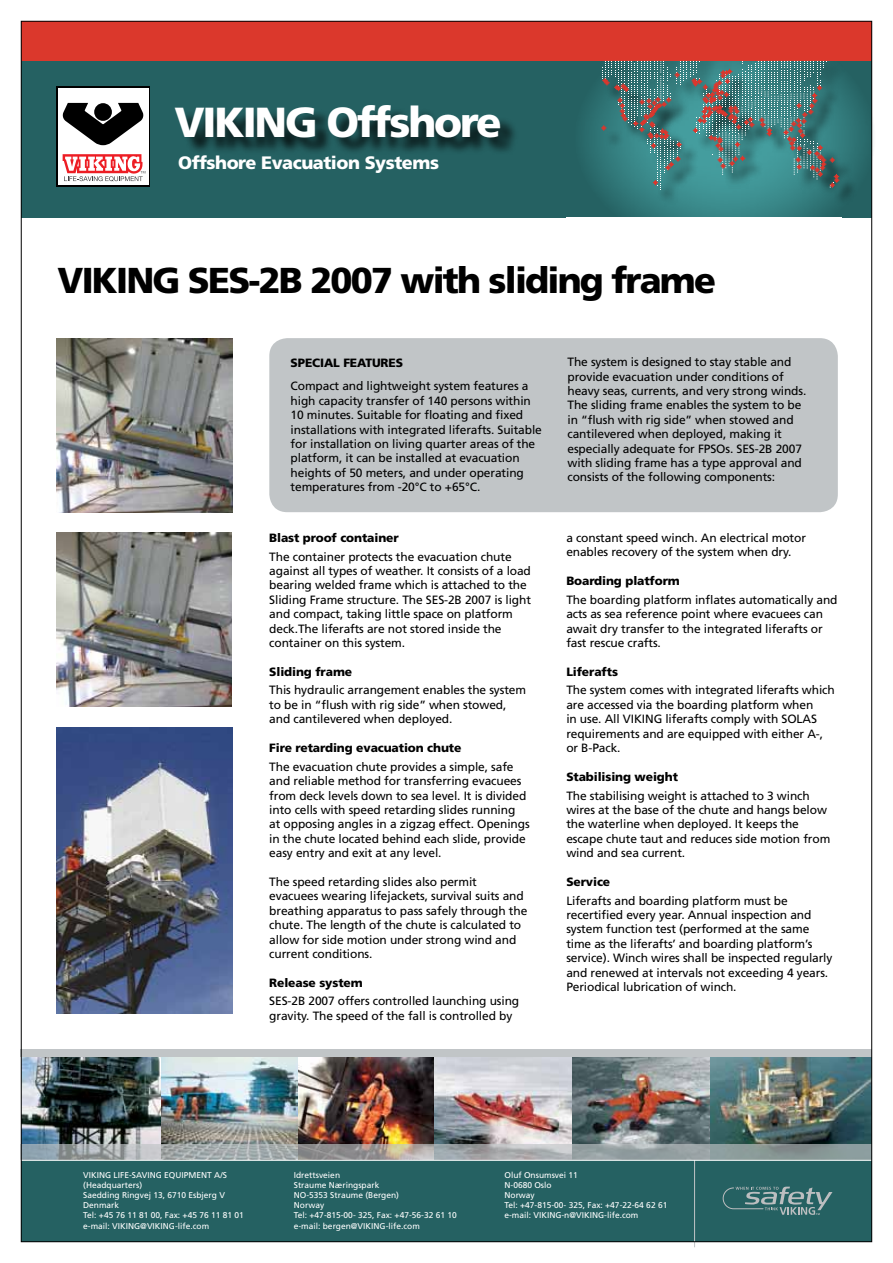
<style>
.page{position:relative;width:893px;height:1263px;background:#fff}
.page>*{position:absolute;margin:0;border:0;box-sizing:border-box;transform-origin:0 0}
.t1{font:900 42px "Frutiger";letter-spacing:-.05em;color:#fff}
.t2{font:900 36px "Frutiger";letter-spacing:-.05em;color:#000}
.t3{font:900 18px "Frutiger";letter-spacing:-.025em;color:#fff}
.t4{font:12px/14.4px "Frutiger";letter-spacing:-.01em;color:#000}
.t5{font:900 12px "Frutiger";letter-spacing:-.01em;color:#000}
.t6{font:8.4px/10.1px "Frutiger";color:#fff}
</style>
<div class="page">
<div style="left:21px;top:61px;width:851px;height:157px;background:#256162"></div>
<svg style="left:574px;top:23px;width:302px;height:229px;fill:#2b6c6d"></svg>
<svg style="left:56px;top:87px;width:94px;height:100px"></svg>
<div style="left:58px;top:88px;width:90px;height:97px;background:#fff"></div>
<svg style="left:63px;top:103px;width:80px;height:42px"></svg>
<svg style="left:63px;top:154px;width:82px;height:27px"></svg>
<div style="left:604px;top:46px;width:253px;height:162px;background:#000;opacity:.75"></div>
<svg style="left:601px;top:61px;width:238px;height:129px"></svg>
<div style="left:21px;top:1111px;width:851px;height:131px;background:#256162"></div>
<img style="left:297px;top:1056px;width:573px;height:89px">
<img style="left:23px;top:1056px;width:274px;height:89px">
<div style="left:21px;top:1048px;width:851px;height:8px;background:#c1c5c7"></div>
<svg style="left:23px;top:1145px;width:847px;height:15px;background:#9ea5a5"></svg>
<svg style="left:722px;top:1186px;width:110px;height:29px"></svg>
<hr style="left:694px;top:1160px;width:1px;height:87px;background:#c1c5c7">
<hr style="left:9px;top:1160px;width:875px;height:1px;background:#fff">
<div style="left:178px;top:107px;width:341px;height:49px;background:#000;opacity:.75"></div>
<div style="left:21px;top:21px;width:851px;height:40px;background:#db382c"></div>
<div style="left:566px;top:218px;width:275px;height:34px;background:#fff"></div>
<div style="left:269px;top:338px;width:569px;height:174px;background:#c1c5c7;border-radius:18px"></div>
<img style="left:57px;top:338px;width:175px;height:174px">
<img style="left:57px;top:533px;width:175px;height:174px">
<img style="left:57px;top:728px;width:175px;height:285px">
<h1 class="t1" style="left:174px;top:97px;width:329px">VIKING Offshore</h1>
<h3 class="t3" style="left:178px;top:152px;width:262px">Offshore Evacuation Systems</h3>
<h2 class="t2" style="left:57px;top:259px;width:660px">VIKING SES-2B 2007 with sliding frame</h2>
<p class="t5" style="left:291px;top:356px;width:106px">Special Features</p>
<p class="t4" style="left:291px;top:379px;width:253px">Compact and lightweight system features a high capacity transfer of 140 persons within 10 minutes. Suitable for floating and fixed installations with integrated liferafts. Suitable for installation on living quarter areas of the platform, it can be installed at evacuation heights of 50 meters, and under operating temperatures from -20°C to +65°C.</p>
<p class="t5" style="left:269px;top:530px;width:131px">Blast proof container</p>
<p class="t4" style="left:269px;top:549px;width:263px">The container protects the evacuation chute against all types of weather. It consists of a load bearing welded frame which is attached to the Sliding Frame structure. The SES-2B 2007 is light and compact, taking little space on platform deck.The liferafts are not stored inside the container on this system.</p>
<p class="t5" style="left:269px;top:664px;width:84px">Sliding frame</p>
<p class="t4" style="left:269px;top:683px;width:258px">This hydraulic arrangement enables the system to be in “flush with rig side” when stowed, and cantilevered when deployed.</p>
<p class="t5" style="left:269px;top:741px;width:194px">Fire retarding evacuation chute</p>
<p class="t4" style="left:269px;top:759px;width:262px">The evacuation chute provides a simple, safe and reliable method for transferring evacuees from deck levels down to sea level. It is divided into cells with speed retarding slides running<br>at opposing angles in a zigzag effect. Openings in the chute located behind each slide, provide easy entry and exit at any level.</p>
<p class="t4" style="left:269px;top:874px;width:259px">The speed retarding slides also permit evacuees wearing lifejackets, survival suits and breathing apparatus to pass safely through the chute. The length of the chute is calculated to allow for side motion under strong wind and current conditions.</p>
<p class="t5" style="left:269px;top:975px;width:95px">Release system</p>
<p class="t4" style="left:269px;top:994px;width:251px">SES-2B 2007 offers controlled launching using gravity. The speed of the fall is controlled by</p>
<p class="t4" style="left:567px;top:355px;width:240px">The system is designed to stay stable and provide evacuation under conditions of heavy seas, currents, and very strong winds.<br>The sliding frame enables the system to be in “flush with rig side” when stowed and cantilevered when deployed, making it especially adequate for FPSOs. SES-2B 2007 with sliding frame has a type approval and consists of the following components:</p>
<p class="t4" style="left:566px;top:530px;width:241px">a constant speed winch. An electrical motor enables recovery of the system when dry.</p>
<p class="t5" style="left:566px;top:574px;width:115px">Boarding platform</p>
<p class="t4" style="left:566px;top:592px;width:273px">The boarding platform inflates automatically and acts as sea reference point where evacuees can await dry transfer to the integrated liferafts or fast rescue crafts.</p>
<p class="t5" style="left:566px;top:664px;width:53px">Liferafts</p>
<p class="t4" style="left:566px;top:683px;width:270px">The system comes with integrated liferafts which are accessed via the boarding platform when<br>in use. All VIKING liferafts comply with SOLAS requirements and are equipped with either A-, or B-Pack.</p>
<p class="t5" style="left:566px;top:769px;width:113px">Stabilising weight</p>
<p class="t4" style="left:566px;top:788px;width:265px">The stabilising weight is attached to 3 winch wires at the base of the chute and hangs below the waterline when deployed. It keeps the escape chute taut and reduces side motion from wind and sea current.</p>
<p class="t5" style="left:566px;top:874px;width:45px">Service</p>
<p class="t4" style="left:566px;top:893px;width:268px">Liferafts and boarding platform must be recertified every year. Annual inspection and system function test (performed at the same time as the liferafts’ and boarding platform’s service). Winch wires shall be inspected regularly and renewed at intervals not exceeding 4 years.<br>Periodical lubrication of winch.</p>
<p class="t6" style="left:83px;top:1170px;width:162px">VIKING LIFE-SAVING EQUIPMENT A/S (Headquarters)<br>Saedding Ringvej 13, 6710 Esbjerg V<br>Denmark<br>Tel: +45 76 11 81 00, Fax: +45 76 11 81 01 e-mail: VIKING@VIKING-life.com</p>
<p class="t6" style="left:294px;top:1170px;width:164px">Idrettsveien<br>Straume Næringspark<br>NO-5353 Straume (Bergen)<br>Norway<br>Tel: +47-815-00- 325, Fax: +47-56-32 61 10 e-mail: bergen@VIKING-life.com</p>
<p class="t6" style="left:504px;top:1170px;width:164px">Oluf Onsumsvei 11<br>N-0680 Oslo<br>Norway<br>Tel: +47-815-00- 325, Fax: +47-22-64 62 61 e-mail: VIKING-n@VIKING-life.com</p>
</div>
